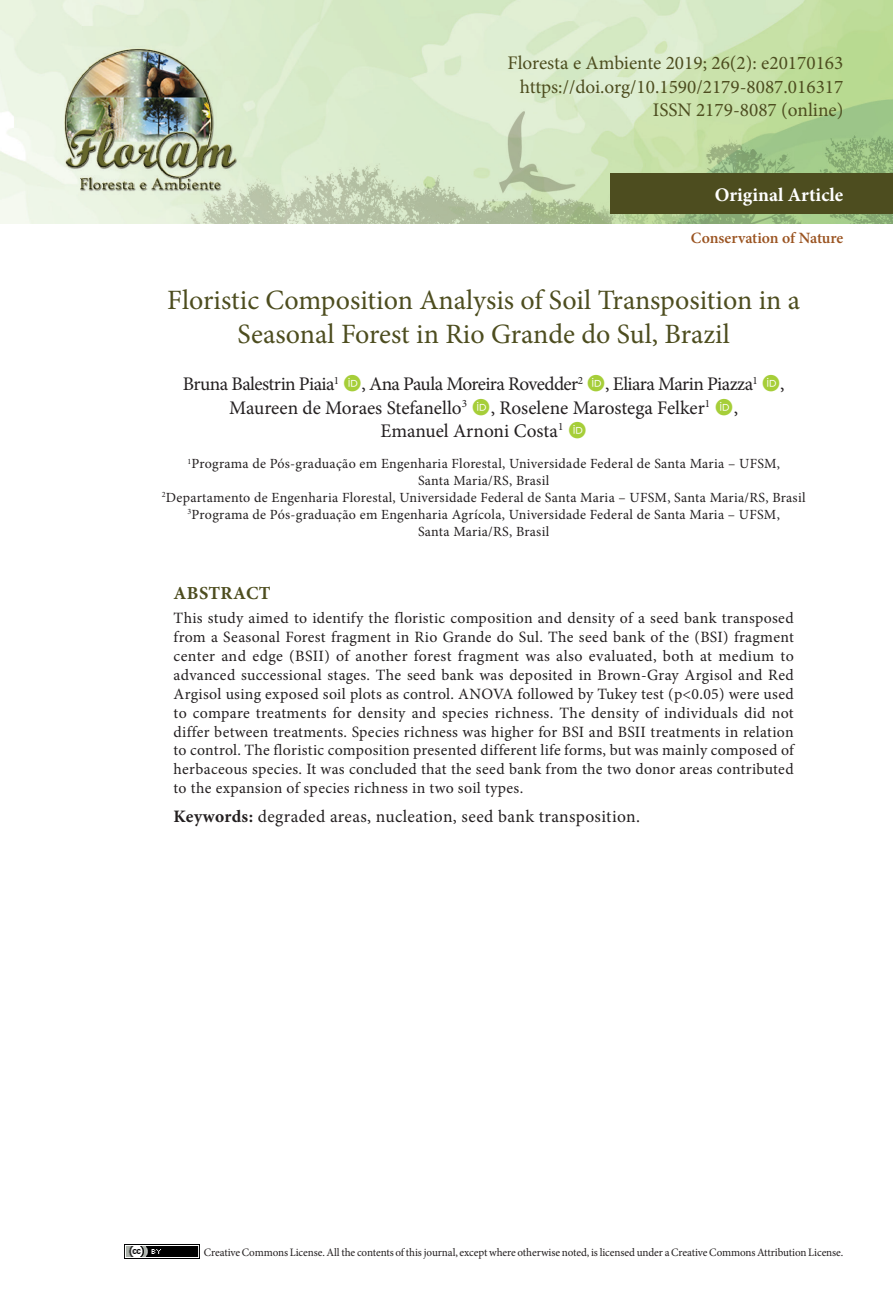
<style>
.page{position:relative;width:893px;height:1315px;background:#fff}
.page>*{position:absolute;margin:0;border:0;box-sizing:border-box;transform-origin:0 0}
.ArticleTitle{font:28px/33.6px "Minion Pro";color:#4d4d1f;text-align:center}
.t1{font:19.25px/23.1px "Minion Pro";color:#4d4d1f;text-align:right}
.Authors{font:19.25px "Minion Pro";letter-spacing:-.02em;color:#231f20}
.Authors-2{font:19.25px "Minion Pro";color:#231f20}
.t2{font:700 19.25px "Minion Pro";color:#fff}
.AbstractTitle{font:700 18.38px "Minion Pro";letter-spacing:.02em;color:#4d4d1f}
.Keywords{font:17.5px "Minion Pro";letter-spacing:.02em;color:#231f20}
.Abstract{font:15.75px/18.9px "Minion Pro";letter-spacing:.02em;color:#231f20;text-align:justify}
.t3{font:600 15.75px "Minion Pro";letter-spacing:-.005em;color:#9a5320}
.Affiliations{font:14px/16.8px "Minion Pro";letter-spacing:.02em;color:#231f20;text-align:center}
.t4{font:11.38px "Minion Pro";letter-spacing:-.01em;color:#231f20}
.s1{font-weight:700}
</style>
<div class="page">
<img style="left:0;top:0;width:893px;height:223px">
<div style="left:610px;top:174px;width:283px;height:40px;background:#4d4d1f"></div>
<img style="left:124px;top:1244px;width:75px;height:15px">
<p class="t1" style="left:507px;top:52px;width:337px">Floresta e Ambiente 2019; 26(2): e20170163 https://doi.org/10.1590/2179-8087.016317<br>ISSN 2179-8087 (online)</p>
<p class="t2" style="left:715px;top:181px;width:130px">Original Article</p>
<p class="t3" style="left:691px;top:227px;width:154px">Conservation of Nature</p>
<p class="ArticleTitle" style="left:167px;top:283px;width:634px">Floristic Composition Analysis of Soil Transposition in a<br>Seasonal Forest in Rio Grande do Sul, Brazil</p>
<p class="Authors" style="left:183px;top:371px;width:603px">Bruna Balestrin Piaia<sup>1</sup> , Ana Paula Moreira Rovedder<sup>2</sup> , Eliara Marin Piazza<sup>1</sup> ,</p>
<p class="Authors-2" style="left:229px;top:394px;width:510px">Maureen de Moraes Stefanello<sup>3</sup> , Roselene Marostega Felker<sup>1</sup> ,</p>
<p class="Authors" style="left:380px;top:417px;width:184px">Emanuel Arnoni Costa<sup>1</sup></p>
<p class="Affiliations" style="left:187px;top:455px;width:594px"><sup>1</sup>Programa de Pós-graduação em Engenharia Florestal, Universidade Federal de Santa Maria – UFSM,<br>Santa Maria/RS, Brasil</p>
<p class="Affiliations" style="left:162px;top:489px;width:645px"><sup>2</sup>Departamento de Engenharia Florestal, Universidade Federal de Santa Maria – UFSM, Santa Maria/RS, Brasil</p>
<p class="Affiliations" style="left:188px;top:506px;width:594px"><sup>3</sup>Programa de Pós-graduação em Engenharia Agrícola, Universidade Federal de Santa Maria – UFSM,<br>Santa Maria/RS, Brasil</p>
<p class="AbstractTitle" style="left:174px;top:580px;width:99px">ABSTRACT</p>
<p class="Abstract" style="left:174px;top:609px;width:622px">This study aimed to identify the floristic composition and density of a seed bank transposed from a Seasonal Forest fragment in Rio Grande do Sul. The seed bank of the (BSI) fragment center and edge (BSII) of another forest fragment was also evaluated, both at medium to advanced successional stages. The seed bank was deposited in Brown-Gray Argisol and Red Argisol using exposed soil plots as control. ANOVA followed by Tukey test (p&lt;0.05) were used to compare treatments for density and species richness. The density of individuals did not differ between treatments. Species richness was higher for BSI and BSII treatments in relation to control. The floristic composition presented different life forms, but was mainly composed of herbaceous species. It was concluded that the seed bank from the two donor areas contributed to the expansion of species richness in two soil types.</p>
<p class="Keywords" style="left:174px;top:804px;width:468px"><span class="s1">Keywords:</span> degraded areas, nucleation, seed bank transposition.</p>
<p class="t4" style="left:204px;top:1244px;width:641px">Creative Commons License. All the contents of this journal, except where otherwise noted, is licensed under a Creative Commons Attribution License.</p>
</div>
